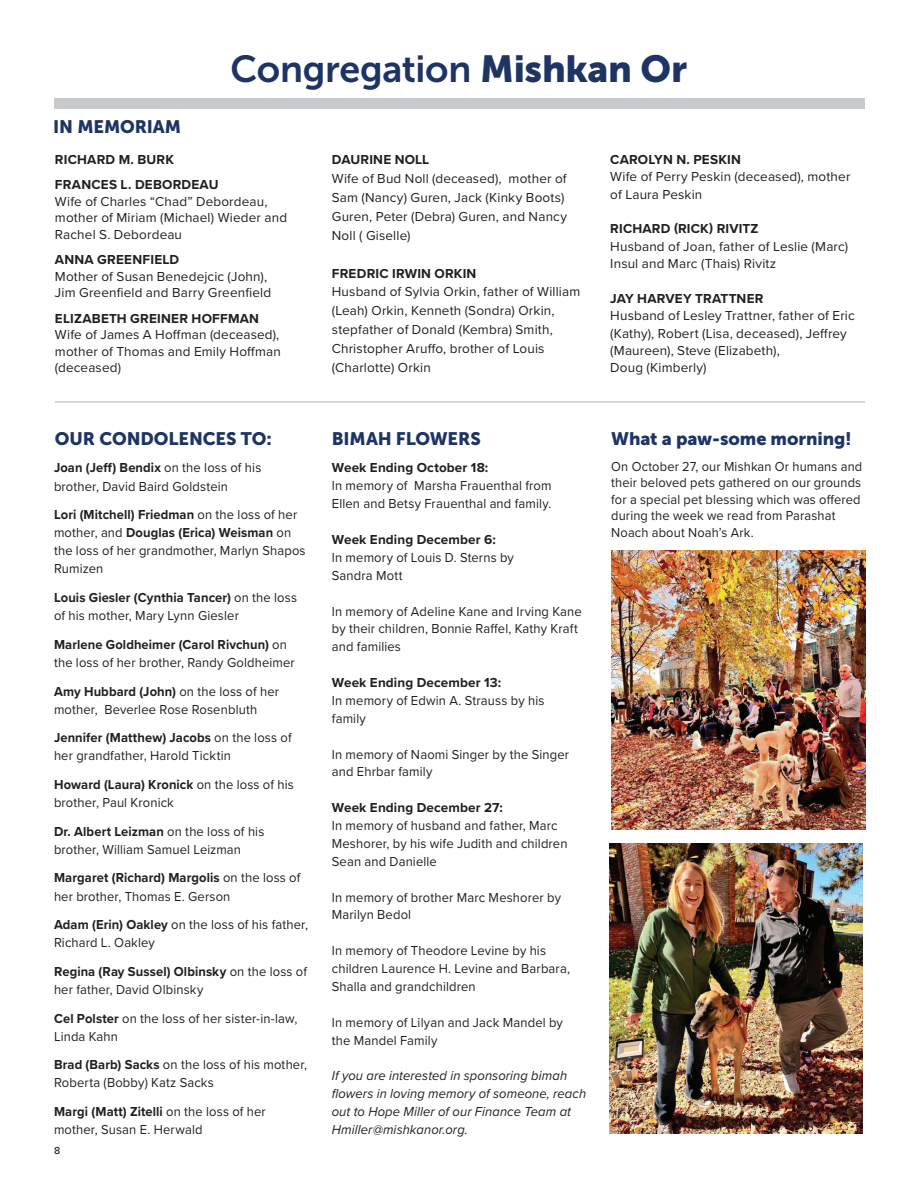
<style>
.page{position:relative;width:918px;height:1188px;background:#fff}
.page>*{position:absolute;margin:0;border:0;box-sizing:border-box;transform-origin:0 0}
.t1{font:37.5px "Museo Sans 700";letter-spacing:-.01em;color:#1d3465}
.t2{font:18px "Museo Sans 900";letter-spacing:-.005em;color:#1d3465}
.t3{font:13.5px/18.1px "Proxima Nova";letter-spacing:.01em;color:#231f20;scale:.96 1}
.t4{font:13.5px/18.9px "Proxima Nova";letter-spacing:.01em;color:#231f20}
.t5{font:700 13.5px/25.5px "Proxima Nova";letter-spacing:.015em;color:#231f20}
.t6{font:13.5px/16.5px "Proxima Nova";letter-spacing:.01em;color:#231f20;scale:.95 1}
.t7{font:italic 13.5px/17.9px "Proxima Nova";letter-spacing:.01em;color:#231f20;scale:.96 1}
.t8{font:500 10.5px "Proxima Nova";color:#231f20}
.s1{font-family:"Museo Sans 900"}
.s2{font-weight:700}
</style>
<div class="page">
<div style="left:54px;top:98px;width:810px;height:10px;background:#c9cacc"></div>
<hr style="left:55px;top:401px;width:810px;height:2px;background:#c9cacc">
<img style="left:610px;top:844px;width:252px;height:290px">
<img style="left:611px;top:551px;width:255px;height:278px">
<h2 class="t2" style="left:53px;top:117px;width:129px">IN MEMORIAM</h2>
<h1 class="t1" style="left:231px;top:48px;width:458px">Congregation <span class="s1">Mishkan Or</span></h1>
<p class="t5" style="left:55px;top:146px;width:165px">RICHARD M. BURK<br>FRANCES L. DEBORDEAU</p>
<p class="t4" style="left:55px;top:192px;width:234px;line-height:16.5px">Wife of Charles “Chad” Debordeau, mother of Miriam (Michael) Wieder and<br>Rachel S. Debordeau</p>
<p class="t5" style="left:55px;top:247px;width:126px">ANNA GREENFIELD</p>
<p class="t4" style="left:55px;top:267px;width:218px;line-height:16.5px">Mother of Susan Benedejcic (John),<br>Jim Greenfield and Barry Greenfield</p>
<p class="t5" style="left:55px;top:305px;width:206px">ELIZABETH GREINER HOFFMAN</p>
<p class="t4" style="left:55px;top:326px;width:227px;line-height:16.5px;text-align:justify">Wife of James A Hoffman (deceased), mother of Thomas and Emily Hoffman (deceased)</p>
<p class="t5" style="left:332px;top:146px;width:99px">DAURINE NOLL</p>
<p class="t4" style="left:332px;top:168px;width:237px">Wife of Bud Noll (deceased), mother of<br>Sam (Nancy) Guren, Jack (Kinky Boots)<br>Guren, Peter (Debra) Guren, and Nancy<br>Noll ( Giselle)</p>
<p class="t5" style="left:332px;top:260px;width:146px">FREDRIC IRWIN ORKIN</p>
<p class="t4" style="left:332px;top:282px;width:250px">Husband of Sylvia Orkin, father of William (Leah) Orkin, Kenneth (Sondra) Orkin, stepfather of Donald (Kembra) Smith, Christopher Aruffo, brother of Louis (Charlotte) Orkin</p>
<h2 class="t2" style="left:55px;top:429px;width:218px">OUR CONDOLENCES TO:</h2>
<h2 class="t2" style="left:332px;top:429px;width:150px">BIMAH FLOWERS</h2>
<p class="t5" style="left:332px;top:455px;width:158px">Week Ending October 18:</p>
<p class="t3" style="left:332px;top:476px;width:230px">In memory of Marsha Frauenthal from<br>Ellen and Betsy Frauenthal and family.</p>
<p class="t5" style="left:332px;top:526px;width:165px">Week Ending December 6:</p>
<p class="t3" style="left:332px;top:548px;width:191px">In memory of Louis D. Sterns by<br>Sandra Mott</p>
<p class="t3" style="left:332px;top:602px;width:262px">In memory of Adeline Kane and Irving Kane by their children, Bonnie Raffel, Kathy Kraft and families</p>
<p class="t5" style="left:332px;top:669px;width:171px">Week Ending December 13:</p>
<p class="t3" style="left:332px;top:691px;width:223px">In memory of Edwin A. Strauss by his family</p>
<p class="t3" style="left:332px;top:745px;width:249px">In memory of Naomi Singer by the Singer and Ehrbar family</p>
<p class="t5" style="left:332px;top:795px;width:172px">Week Ending December 27:</p>
<p class="t3" style="left:332px;top:816px;width:247px">In memory of husband and father, Marc<br>Meshorer, by his wife Judith and children<br>Sean and Danielle</p>
<p class="t3" style="left:332px;top:888px;width:240px">In memory of brother Marc Meshorer by<br>Marilyn Bedol</p>
<p class="t3" style="left:332px;top:941px;width:250px">In memory of Theodore Levine by his children Laurence H. Levine and Barbara,<br>Shalla and grandchildren</p>
<p class="t3" style="left:332px;top:1013px;width:242px">In memory of Lilyan and Jack Mandel by the Mandel Family</p>
<p class="t7" style="left:332px;top:1066px;width:266px">If you are interested in sponsoring bimah flowers in loving memory of someone, reach out to Hope Miller of our Finance Team at Hmiller@mishkanor.org.</p>
<p class="t3" style="left:54px;top:458px;width:218px"><span class="s2">Joan (Jeff) Bendix</span> on the loss of his brother, David Baird Goldstein</p>
<p class="t3" style="left:54px;top:505px;width:264px"><span class="s2">Lori (Mitchell) Friedman</span> on the loss of her mother, and <span class="s2">Douglas (Erica) Weisman</span> on the loss of her grandmother, Marlyn Shapos Rumizen</p>
<p class="t3" style="left:54px;top:588px;width:255px"><span class="s2">Louis Giesler (Cynthia Tancer)</span> on the loss of his mother, Mary Lynn Giesler</p>
<p class="t3" style="left:54px;top:635px;width:252px"><span class="s2">Marlene Goldheimer (Carol Rivchun)</span> on the loss of her brother, Randy Goldheimer</p>
<p class="t3" style="left:54px;top:681px;width:236px"><span class="s2">Amy Hubbard (John)</span> on the loss of her mother, Beverlee Rose Rosenbluth</p>
<p class="t3" style="left:54px;top:728px;width:249px"><span class="s2">Jennifer (Matthew) Jacobs</span> on the loss of her grandfather, Harold Ticktin</p>
<p class="t3" style="left:54px;top:775px;width:251px"><span class="s2">Howard (Laura) Kronick</span> on the loss of his brother, Paul Kronick</p>
<p class="t3" style="left:54px;top:822px;width:221px"><span class="s2">Dr. Albert Leizman</span> on the loss of his brother, William Samuel Leizman</p>
<p class="t3" style="left:54px;top:868px;width:258px"><span class="s2">Margaret (Richard) Margolis</span> on the loss of her brother, Thomas E. Gerson</p>
<p class="t3" style="left:54px;top:915px;width:266px"><span class="s2">Adam (Erin) Oakley</span> on the loss of his father,<br>Richard L. Oakley</p>
<p class="t3" style="left:54px;top:962px;width:265px"><span class="s2">Regina (Ray Sussel) Olbinsky</span> on the loss of her father, David Olbinsky</p>
<p class="t3" style="left:54px;top:1008px;width:255px"><span class="s2">Cel Polster</span> on the loss of her sister-in-law,<br>Linda Kahn</p>
<p class="t3" style="left:54px;top:1055px;width:265px"><span class="s2">Brad (Barb) Sacks</span> on the loss of his mother,<br>Roberta (Bobby) Katz Sacks</p>
<p class="t3" style="left:54px;top:1102px;width:222px"><span class="s2">Margi (Matt) Zitelli</span> on the loss of her mother, Susan E. Herwald</p>
<p class="t8" style="left:54px;top:1143px;width:8px">8</p>
<p class="t5" style="left:610px;top:146px;width:132px">CAROLYN N. PESKIN</p>
<p class="t4" style="left:610px;top:167px;width:242px;line-height:17.4px">Wife of Perry Peskin (deceased), mother of Laura Peskin</p>
<p class="t5" style="left:610px;top:216px;width:150px">RICHARD (RICK) RIVITZ</p>
<p class="t4" style="left:610px;top:237px;width:239px;line-height:17.4px">Husband of Joan, father of Leslie (Marc)<br>Insul and Marc (Thais) Rivitz</p>
<p class="t5" style="left:610px;top:285px;width:155px">JAY HARVEY TRATTNER</p>
<p class="t4" style="left:610px;top:306px;width:246px;line-height:17.4px">Husband of Lesley Trattner, father of Eric (Kathy), Robert (Lisa, deceased), Jeffrey (Maureen), Steve (Elizabeth),<br>Doug (Kimberly)</p>
<h2 class="t2" style="left:611px;top:429px;width:242px">What a paw-some morning!</h2>
<p class="t6" style="left:611px;top:457px;width:266px">On October 27, our Mishkan Or humans and their beloved pets gathered on our grounds for a special pet blessing which was offered during the week we read from Parashat Noach about Noah’s Ark.</p>
</div>
